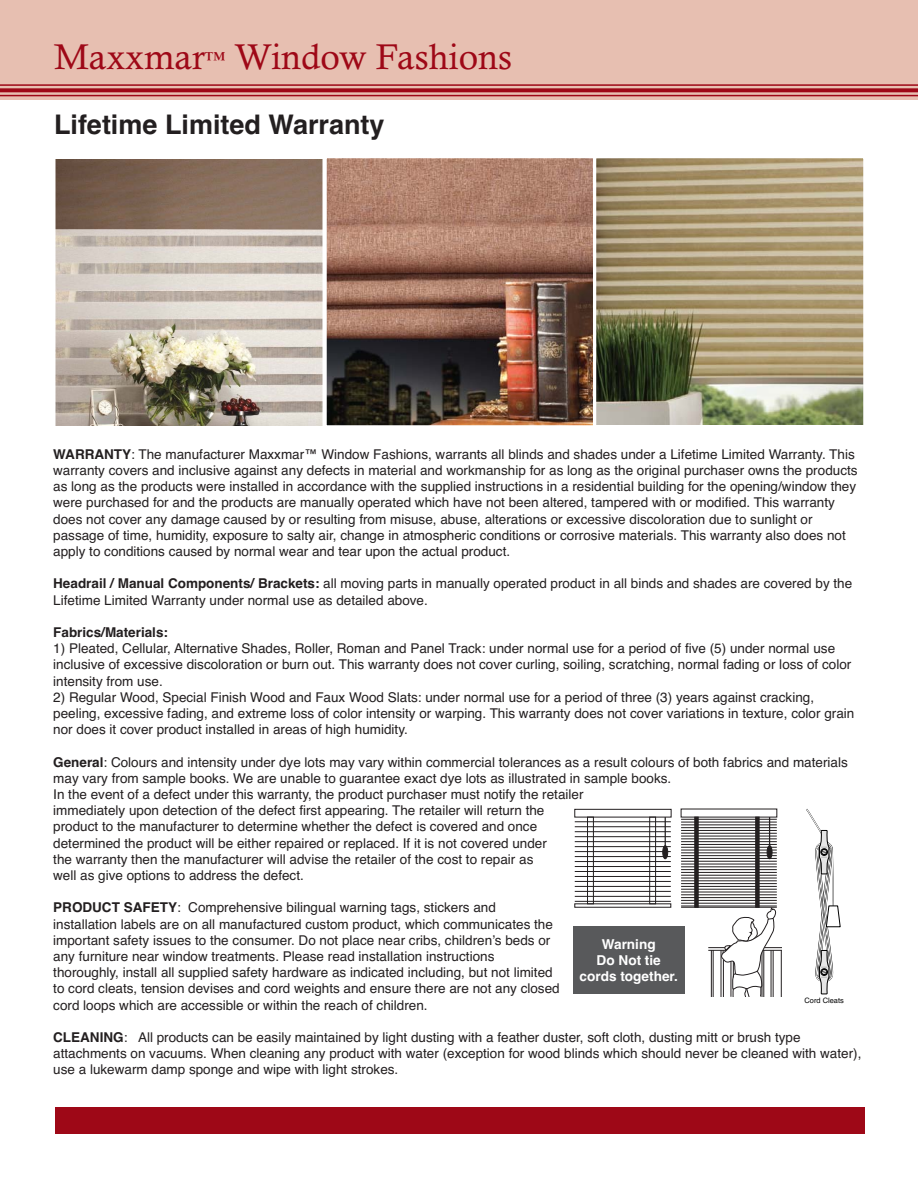
<style>
.page{position:relative;width:918px;height:1188px;background:#fff}
.page>*{position:absolute;margin:0;border:0;box-sizing:border-box;transform-origin:0 0}
.t1{font:36px "Calisto";color:#9e0817}
.t2{font:700 27px "Helvetica";color:#231f20}
.t3{font:700 13.65px/16.4px "Helvetica";color:#fff;text-align:center}
.t4{font:13.5px/16.2px "Helvetica";color:#231f20}
.t5{font:700 13.5px "Helvetica";color:#231f20}
.t6{font:7.35px "Helvetica";color:#000}
.s1{font-size:21px}
.s2{font-weight:700}
</style>
<div class="page">
<div style="left:0;top:0;width:918px;height:99px;background:#e7bfb1"></div>
<hr style="left:0;top:95px;width:918px;height:1px;background:#9e0817">
<svg style="left:0;top:88px;width:918px;height:4px;background:#a41723"></svg>
<hr style="left:0;top:84px;width:918px;height:2px;background:#9e0817">
<img style="left:328px;top:160px;width:264px;height:264px">
<div style="left:325px;top:157px;width:270px;height:270px;border:2px solid #fff"></div>
<img style="left:598px;top:160px;width:264px;height:264px">
<div style="left:595px;top:157px;width:270px;height:270px;border:2px solid #fff"></div>
<img style="left:57px;top:161px;width:264px;height:264px">
<div style="left:54px;top:158px;width:270px;height:270px;border:2px solid #fff"></div>
<svg style="left:806px;top:808px;width:35px;height:187px"></svg>
<hr style="left:681px;top:819px;width:96px;height:1px;background:#231f20">
<hr style="left:681px;top:822px;width:96px;height:1px;background:#231f20">
<hr style="left:681px;top:825px;width:96px;height:1px;background:#231f20">
<hr style="left:681px;top:827px;width:96px;height:1px;background:#231f20">
<hr style="left:681px;top:830px;width:96px;height:1px;background:#231f20">
<hr style="left:681px;top:833px;width:96px;height:1px;background:#231f20">
<hr style="left:681px;top:836px;width:96px;height:1px;background:#231f20">
<hr style="left:681px;top:839px;width:96px;height:1px;background:#231f20">
<hr style="left:681px;top:841px;width:96px;height:1px;background:#231f20">
<hr style="left:681px;top:844px;width:96px;height:1px;background:#231f20">
<hr style="left:681px;top:847px;width:96px;height:1px;background:#231f20">
<hr style="left:681px;top:850px;width:96px;height:1px;background:#231f20">
<hr style="left:681px;top:853px;width:96px;height:1px;background:#231f20">
<hr style="left:681px;top:855px;width:96px;height:1px;background:#231f20">
<hr style="left:681px;top:858px;width:96px;height:1px;background:#231f20">
<hr style="left:681px;top:861px;width:96px;height:1px;background:#231f20">
<hr style="left:681px;top:864px;width:96px;height:1px;background:#231f20">
<hr style="left:681px;top:867px;width:96px;height:1px;background:#231f20">
<hr style="left:681px;top:869px;width:96px;height:1px;background:#231f20">
<hr style="left:681px;top:872px;width:96px;height:1px;background:#231f20">
<hr style="left:681px;top:875px;width:96px;height:1px;background:#231f20">
<hr style="left:681px;top:878px;width:96px;height:1px;background:#231f20">
<hr style="left:681px;top:881px;width:96px;height:1px;background:#231f20">
<hr style="left:681px;top:883px;width:96px;height:1px;background:#231f20">
<hr style="left:681px;top:886px;width:96px;height:1px;background:#231f20">
<hr style="left:681px;top:889px;width:96px;height:1px;background:#231f20">
<hr style="left:681px;top:892px;width:96px;height:1px;background:#231f20">
<hr style="left:681px;top:894px;width:96px;height:1px;background:#231f20">
<hr style="left:681px;top:897px;width:96px;height:1px;background:#231f20">
<hr style="left:681px;top:900px;width:96px;height:1px;background:#231f20">
<hr style="left:681px;top:903px;width:96px;height:1px;background:#231f20">
<hr style="left:681px;top:906px;width:96px;height:1px;background:#231f20">
<svg style="left:694px;top:817px;width:4px;height:90px"></svg>
<svg style="left:755px;top:817px;width:4px;height:89px"></svg>
<div style="left:767px;top:845px;width:5px;height:14px;background:#231f20;border:1px solid #231f20;border-radius:50%"></div>
<hr style="left:769px;top:817px;width:1px;height:30px;background:#231f20">
<hr style="left:681px;top:907px;width:96px;height:1px;background:#231f20">
<div style="left:574px;top:809px;width:97px;height:8px;border:1px solid #231f20"></div>
<hr style="left:575px;top:821px;width:96px;height:1px;background:#231f20">
<hr style="left:575px;top:826px;width:96px;height:1px;background:#231f20">
<hr style="left:575px;top:831px;width:96px;height:1px;background:#231f20">
<hr style="left:575px;top:836px;width:96px;height:1px;background:#231f20">
<hr style="left:575px;top:841px;width:96px;height:1px;background:#231f20">
<hr style="left:575px;top:846px;width:96px;height:1px;background:#231f20">
<hr style="left:575px;top:851px;width:96px;height:1px;background:#231f20">
<hr style="left:575px;top:856px;width:96px;height:1px;background:#231f20">
<hr style="left:575px;top:861px;width:96px;height:1px;background:#231f20">
<hr style="left:575px;top:866px;width:96px;height:1px;background:#231f20">
<hr style="left:575px;top:871px;width:96px;height:1px;background:#231f20">
<hr style="left:575px;top:876px;width:96px;height:1px;background:#231f20">
<hr style="left:575px;top:881px;width:96px;height:1px;background:#231f20">
<hr style="left:575px;top:886px;width:96px;height:1px;background:#231f20">
<hr style="left:575px;top:891px;width:96px;height:1px;background:#231f20">
<hr style="left:575px;top:896px;width:96px;height:1px;background:#231f20">
<hr style="left:575px;top:901px;width:96px;height:1px;background:#231f20">
<div style="left:574px;top:904px;width:97px;height:4px;border:1px solid #231f20"></div>
<div style="left:587px;top:817px;width:7px;height:87px;border:1px solid #231f20"></div>
<div style="left:649px;top:817px;width:7px;height:87px;border:1px solid #231f20"></div>
<svg style="left:662px;top:845px;width:6px;height:14px"></svg>
<hr style="left:665px;top:817px;width:1px;height:30px;background:#231f20">
<hr style="left:708px;top:947px;width:74px;height:1px;background:#231f20">
<hr style="left:708px;top:950px;width:74px;height:1px;background:#231f20">
<hr style="left:711px;top:950px;width:1px;height:46px;background:#231f20">
<hr style="left:713px;top:950px;width:1px;height:46px;background:#231f20">
<hr style="left:781px;top:950px;width:1px;height:46px;background:#231f20">
<svg style="left:721px;top:907px;width:56px;height:89px"></svg>
<div style="left:573px;top:926px;width:111px;height:68px;background:#58595b"></div>
<div style="left:55px;top:1107px;width:810px;height:27px;background:#9e0817"></div>
<h1 class="t1" style="left:54px;top:36px;width:460px">Maxxmar<span class="s1">™</span> Window Fashions</h1>
<h2 class="t2" style="left:54px;top:115px;width:332px">Lifetime Limited Warranty</h2>
<p class="t4" style="left:53px;top:447px;width:806px"><span class="s2">WARRANTY</span>: The manufacturer Maxxmar™ Window Fashions, warrants all blinds and shades under a Lifetime Limited Warranty. This warranty covers and inclusive against any defects in material and workmanship for as long as the original purchaser owns the products as long as the products were installed in accordance with the supplied instructions in a residential building for the opening/window they were purchased for and the products are manually operated which have not been altered, tampered with or modified. This warranty does not cover any damage caused by or resulting from misuse, abuse, alterations or excessive discoloration due to sunlight or passage of time, humidity, exposure to salty air, change in atmospheric conditions or corrosive materials. This warranty also does not apply to conditions caused by normal wear and tear upon the actual product.</p>
<p class="t4" style="left:53px;top:577px;width:801px"><span class="s2">Headrail / Manual Components/ Brackets:</span> all moving parts in manually operated product in all binds and shades are covered by the<br>Lifetime Limited Warranty under normal use as detailed above.</p>
<p class="t5" style="left:53px;top:627px;width:116px">Fabrics/Materials:</p>
<p class="t4" style="left:53px;top:642px;width:800px">1) Pleated, Cellular, Alternative Shades, Roller, Roman and Panel Track: under normal use for a period of five (5) under normal use inclusive of excessive discoloration or burn out. This warranty does not cover curling, soiling, scratching, normal fading or loss of color intensity from use.</p>
<p class="t4" style="left:53px;top:690px;width:803px">2) Regular Wood, Special Finish Wood and Faux Wood Slats: under normal use for a period of three (3) years against cracking, peeling, excessive fading, and extreme loss of color intensity or warping. This warranty does not cover variations in texture, color grain nor does it cover product installed in areas of high humidity.</p>
<p class="t4" style="left:53px;top:755px;width:796px"><span class="s2">General</span>: Colours and intensity under dye lots may vary within commercial tolerances as a result colours of both fabrics and materials may vary from sample books. We are unable to guarantee exact dye lots as illustrated in sample books.<br>In the event of a defect under this warranty, the product purchaser must notify the retailer<br>immediately upon detection of the defect first appearing. The retailer will return the<br>product to the manufacturer to determine whether the defect is covered and once<br>determined the product will be either repaired or replaced. If it is not covered under<br>the warranty then the manufacturer will advise the retailer of the cost to repair as<br>well as give options to address the defect.</p>
<p class="t4" style="left:53px;top:901px;width:508px"><span class="s2">PRODUCT SAFETY</span>: Comprehensive bilingual warning tags, stickers and installation labels are on all manufactured custom product, which communicates the important safety issues to the consumer. Do not place near cribs, children’s beds or any furniture near window treatments. Please read installation instructions thoroughly, install all supplied safety hardware as indicated including, but not limited to cord cleats, tension devises and cord weights and ensure there are not any closed cord loops which are accessible or within the reach of children.</p>
<p class="t4" style="left:53px;top:1031px;width:810px"><span class="s2">CLEANING</span>: All products can be easily maintained by light dusting with a feather duster, soft cloth, dusting mitt or brush type attachments on vacuums. When cleaning any product with water (exception for wood blinds which should never be cleaned with water), use a lukewarm damp sponge and wipe with light strokes.</p>
<p class="t3" style="left:580px;top:937px;width:100px">Warning<br>Do Not tie cords together.</p>
<p class="t6" style="left:805px;top:998px;width:41px">Cord Cleats</p>
</div>
